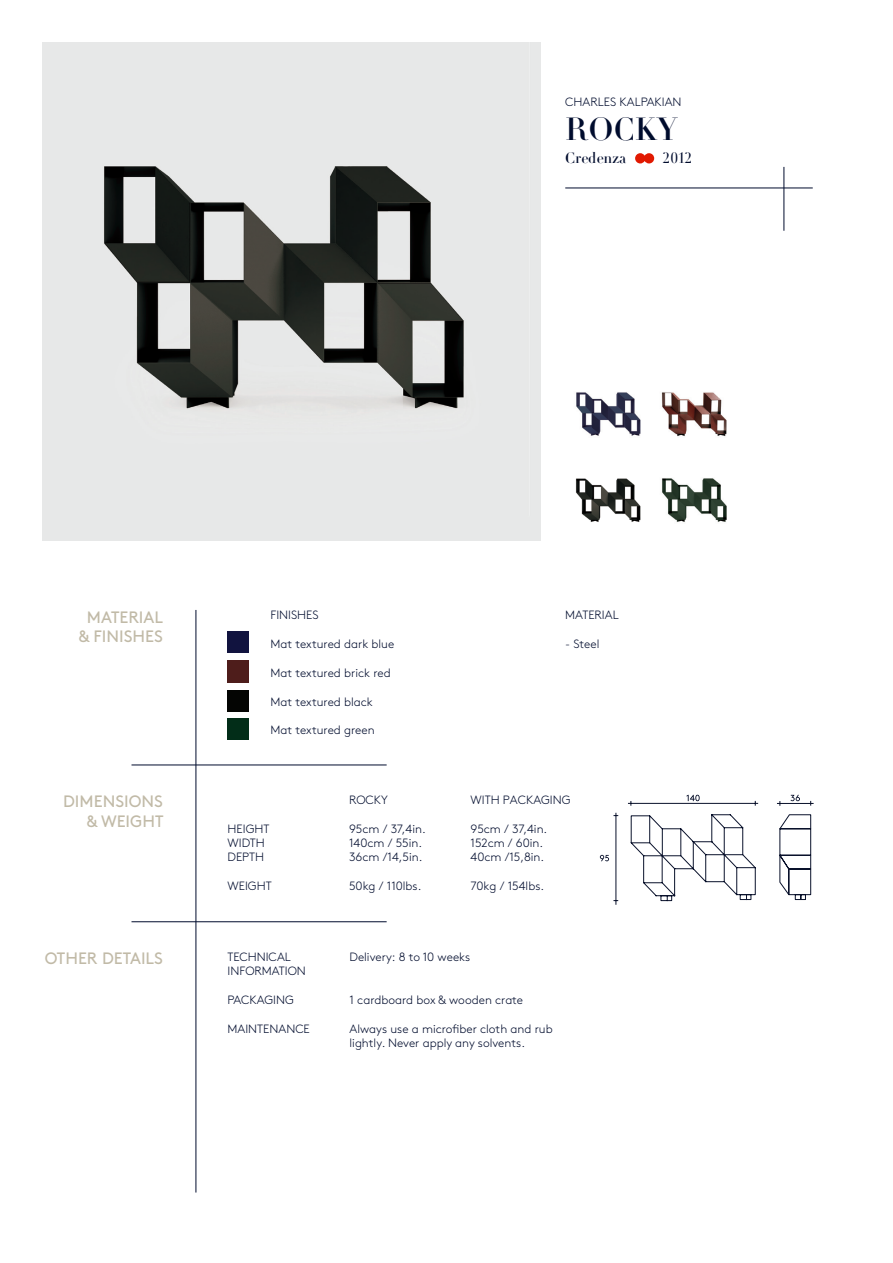
<style>
.page{position:relative;width:893px;height:1263px;background:#fff}
.page>*{position:absolute;margin:0;border:0;box-sizing:border-box;transform-origin:0 0}
.t1{font:31.5px "Didot LT Std Headline";color:#000c2d}
.t2{font:16.5px "Brown Std";color:#c1baa7}
.t3{font:15px "Didot LT Std Headline";color:#000c2d}
.t4{font:300 12px/14.4px "Brown Std";color:#000c2d}
</style>
<div class="page">
<hr style="left:565px;top:188px;width:248px;height:1px;background:#000c2d">
<hr style="left:783px;top:167px;width:1px;height:64px;background:#000c2d">
<hr style="left:196px;top:610px;width:1px;height:582px;background:#000c2d">
<img style="left:43px;top:43px;width:497px;height:497px">
<svg style="left:635px;top:153px;width:19px;height:10px"></svg>
<img style="left:228px;top:631px;width:21px;height:22px">
<hr style="left:131px;top:764px;width:256px;height:1px;background:#000c2d">
<hr style="left:131px;top:921px;width:256px;height:1px;background:#000c2d">
<img style="left:228px;top:718px;width:21px;height:21px">
<img style="left:228px;top:690px;width:21px;height:21px">
<img style="left:228px;top:661px;width:21px;height:21px">
<img style="left:575px;top:392px;width:152px;height:130px">
<svg style="left:630px;top:814px;width:126px;height:87px"></svg>
<hr style="left:616px;top:813px;width:1px;height:92px;background:#09112b">
<svg style="left:600px;top:855px;width:9px;height:6px"></svg>
<hr style="left:628px;top:803px;width:130px;height:1px;background:#09112b">
<svg style="left:686px;top:795px;width:14px;height:6px"></svg>
<svg style="left:779px;top:814px;width:32px;height:86px"></svg>
<hr style="left:777px;top:803px;width:37px;height:1px;background:#09112b">
<svg style="left:790px;top:795px;width:10px;height:6px"></svg>
<p class="t4" style="left:565px;top:95px;width:118px">CHARLES KALPAKIAN</p>
<p class="t1" style="left:565px;top:110px;width:114px">ROCKY</p>
<p class="t3" style="left:565px;top:149px;width:63px">Credenza</p>
<p class="t3" style="left:663px;top:149px;width:31px">2012</p>
<p class="t2" style="left:87px;top:607px;width:78px">MATERIAL</p>
<p class="t2" style="left:79px;top:627px;width:86px">&amp; FINISHES</p>
<p class="t2" style="left:63px;top:792px;width:101px">DIMENSIONS</p>
<p class="t2" style="left:87px;top:812px;width:78px">&amp; WEIGHT</p>
<p class="t4" style="left:271px;top:608px;width:50px">FINISHES</p>
<p class="t4" style="left:271px;top:637px;width:125px">Mat textured dark blue</p>
<p class="t4" style="left:271px;top:666px;width:122px">Mat textured brick red</p>
<p class="t4" style="left:271px;top:694px;width:104px">Mat textured black</p>
<p class="t4" style="left:271px;top:723px;width:106px">Mat textured green</p>
<p class="t4" style="left:228px;top:821px;width:43px">HEIGHT</p>
<p class="t4" style="left:228px;top:836px;width:39px">WIDTH</p>
<p class="t4" style="left:228px;top:850px;width:38px">DEPTH</p>
<p class="t4" style="left:228px;top:879px;width:46px">WEIGHT</p>
<p class="t4" style="left:349px;top:792px;width:40px">ROCKY</p>
<p class="t4" style="left:349px;top:821px;width:78px">95cm / 37,4in.</p>
<p class="t4" style="left:349px;top:836px;width:75px">140cm / 55in.</p>
<p class="t4" style="left:349px;top:850px;width:75px">36cm /14,5in.</p>
<p class="t4" style="left:349px;top:879px;width:74px">50kg / 110lbs.</p>
<p class="t4" style="left:565px;top:608px;width:55px">MATERIAL</p>
<p class="t4" style="left:565px;top:637px;width:36px">- Steel</p>
<p class="t4" style="left:471px;top:792px;width:102px">WITH PACKAGING</p>
<p class="t4" style="left:471px;top:821px;width:78px">95cm / 37,4in.</p>
<p class="t4" style="left:471px;top:836px;width:74px">152cm / 60in.</p>
<p class="t4" style="left:471px;top:850px;width:75px">40cm /15,8in.</p>
<p class="t4" style="left:471px;top:879px;width:75px">70kg / 154lbs.</p>
<p class="t2" style="left:45px;top:949px;width:120px">OTHER DETAILS</p>
<p class="t4" style="left:350px;top:950px;width:122px">Delivery: 8 to 10 weeks</p>
<p class="t4" style="left:350px;top:993px;width:175px">1 cardboard box &amp; wooden crate</p>
<p class="t4" style="left:350px;top:1022px;width:205px">Always use a microfiber cloth and rub lightly. Never apply any solvents.</p>
<p class="t4" style="left:228px;top:950px;width:80px">TECHNICAL<br>INFORMATION</p>
<p class="t4" style="left:228px;top:993px;width:68px">PACKAGING</p>
<p class="t4" style="left:228px;top:1022px;width:84px">MAINTENANCE</p>
</div>
